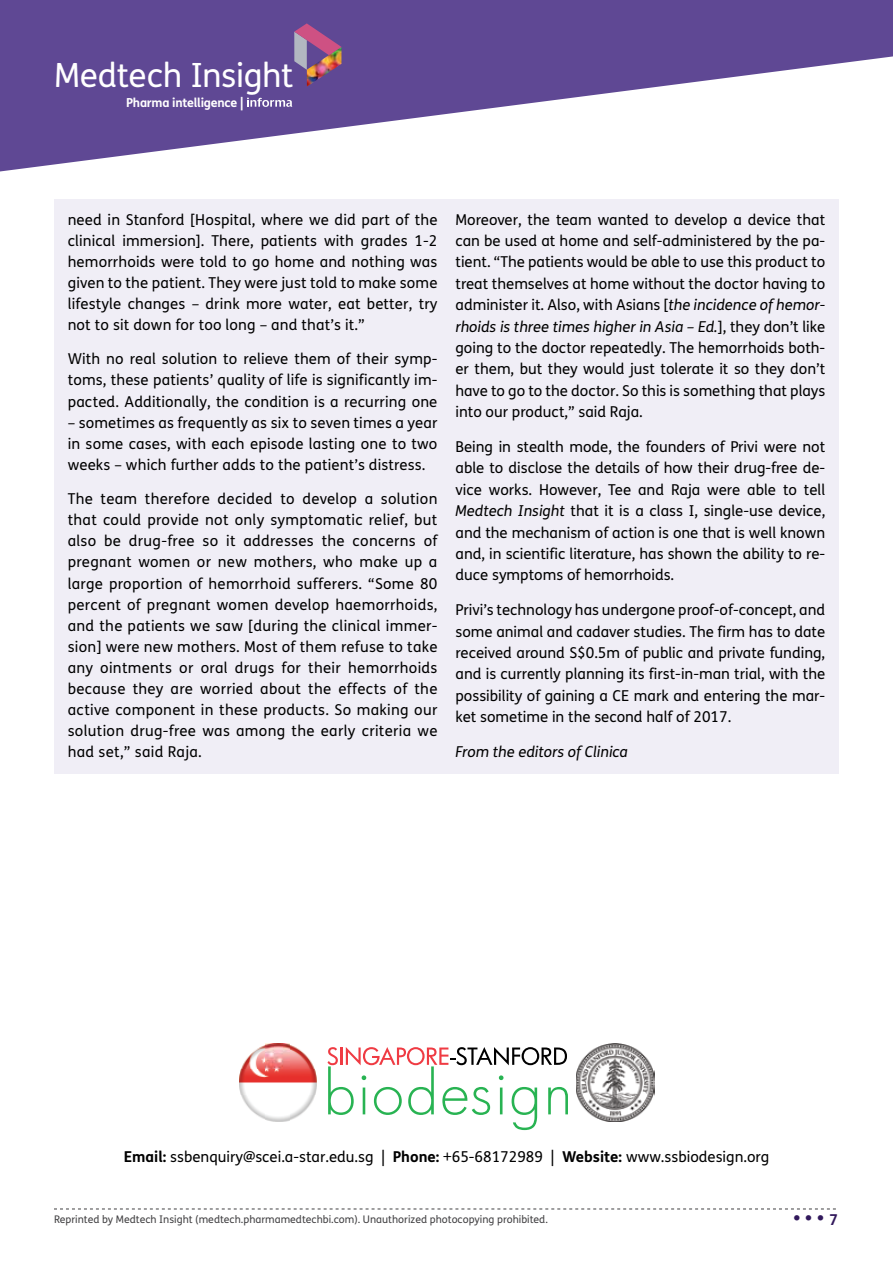
<style>
.page{position:relative;width:893px;height:1263px;background:#fff}
.page>*{position:absolute;margin:0;border:0;box-sizing:border-box;transform-origin:0 0}
.t1{font:33.45px "FS Me";letter-spacing:-.01em;color:#fff}
.t2{font:700 19.5px "FS Me";color:#32195c}
.t3{font:15px/21px "FS Me";color:#000;text-align:justify}
.t4{font:italic 15px "FS Me";color:#000}
.t5{font:700 12.45px "FS Me";letter-spacing:-.02em;color:#fff}
.t6{font:10.5px "FS Me";color:#414042}
.s1{font-style:italic}
.s2{font-weight:700}
.s3{font-size:15px}
</style>
<div class="page">
<svg style="left:54px;top:1208px;width:782px;height:1px"></svg>
<svg style="left:0;top:0;width:893px;height:171px;fill:#5f4894"></svg>
<img style="left:307px;top:70px;width:34px;height:17px">
<svg style="left:247px;top:98px;width:45px;height:9px"></svg>
<svg style="left:294px;top:23px;width:47px;height:47px;background:#9b668a"></svg>
<div style="left:54px;top:200px;width:785px;height:574px;background:#f0eef6"></div>
<svg style="left:328px;top:1047px;width:240px;height:83px"></svg>
<img style="left:576px;top:1043px;width:78px;height:78px">
<img style="left:240px;top:1044px;width:77px;height:77px">
<h1 class="t1" style="left:54px;top:52px;width:241px">Medtech Insight</h1>
<p class="t5" style="left:126px;top:92px;width:119px">Pharma intelligence |</p>
<p class="t3" style="left:68px;top:208px;width:371px">need in Stanford [Hospital, where we did part of the clinical immersion]. There, patients with grades 1-2 hemorrhoids were told to go home and nothing was given to the patient. They were just told to make some lifestyle changes – drink more water, eat better, try not to sit down for too long – and that’s it.”</p>
<p class="t3" style="left:68px;top:348px;width:371px">With no real solution to relieve them of their symp&shy;toms, these patients’ quality of life is significantly im&shy;pacted. Additionally, the condition is a recurring one</p>
<p class="t3" style="left:68px;top:411px;width:371px">– sometimes as frequently as six to seven times a year in some cases, with each episode lasting one to two weeks – which further adds to the patient’s distress.</p>
<p class="t3" style="left:68px;top:488px;width:371px">The team therefore decided to develop a solution that could provide not only symptomatic relief, but also be drug-free so it addresses the concerns of pregnant women or new mothers, who make up a large proportion of hemorrhoid sufferers. “Some 80 percent of pregnant women develop haemorrhoids, and the patients we saw [during the clinical immer&shy;sion] were new mothers. Most of them refuse to take any ointments or oral drugs for their hemorrhoids because they are worried about the effects of the active component in these products. So making our solution drug-free was among the early criteria we had set,” said Raja.</p>
<p class="t3" style="left:455px;top:208px;width:371px;line-height:21.5px">Moreover, the team wanted to develop a device that can be used at home and self-administered by the pa&shy;tient. “The patients would be able to use this product to treat themselves at home without the doctor having to administer it. Also, with Asians [<span class="s1">the incidence of hemor&shy;rhoids is three times higher in Asia – Ed.</span>], they don’t like going to the doctor repeatedly. The hemorrhoids both&shy;er them, but they would just tolerate it so they don’t have to go to the doctor. So this is something that plays into our product,” said Raja.</p>
<p class="t3" style="left:455px;top:436px;width:371px;line-height:21.5px">Being in stealth mode, the founders of Privi were not able to disclose the details of how their drug-free de&shy;vice works. However, Tee and Raja were able to tell <span class="s1">Medtech Insight</span> that it is a class I, single-use device, and the mechanism of action is one that is well known and, in scientific literature, has shown the ability to re&shy;duce symptoms of hemorrhoids.</p>
<p class="t3" style="left:455px;top:599px;width:371px;line-height:21.5px">Privi’s technology has undergone proof-of-concept, and some animal and cadaver studies. The firm has to date received around S$0.5m of public and private funding, and is currently planning its first-in-man trial, with the possibility of gaining a CE mark and entering the mar&shy;ket sometime in the second half of 2017.</p>
<p class="t4" style="left:455px;top:741px;width:174px">From the editors of Clinica</p>
<p class="t3" style="left:124px;top:1146px;width:647px"><span class="s2">Email:</span> ssbenquiry@scei.a-star.edu.sg | <span class="s2">Phone:</span> +65-68172989 | <span class="s2">Website:</span> www.ssbiodesign.org</p>
<p class="t6" style="left:54px;top:1212px;width:495px">Reprinted by Medtech Insight (medtech.pharmamedtechbi.com). Unauthorized photocopying prohibited.</p>
<h2 class="t2" style="left:793px;top:1203px;width:46px">• • • <span class="s3">7</span></h2>
</div>
